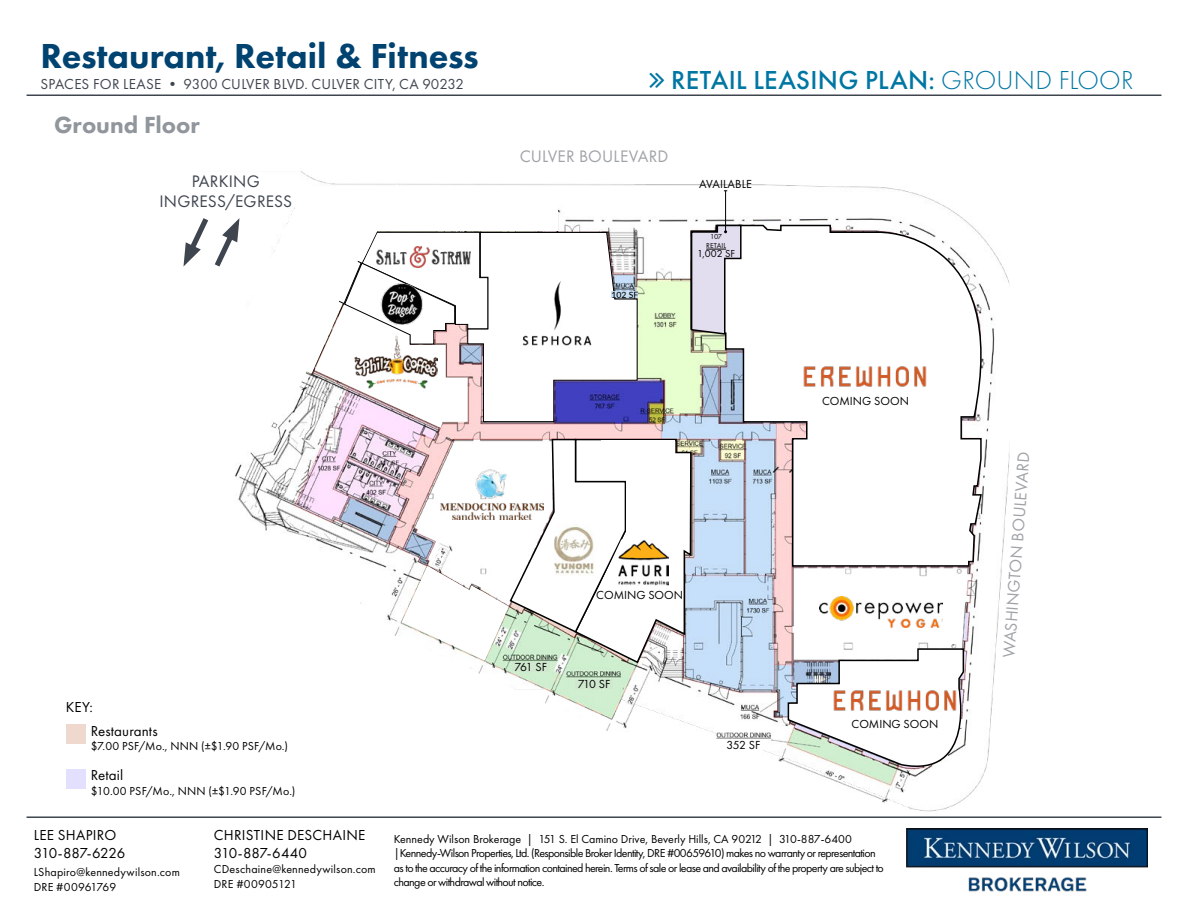
<style>
.page{position:relative;width:1188px;height:918px;background:#fff}
.page>*{position:absolute;margin:0;border:0;box-sizing:border-box;transform-origin:0 0}
.t1{font:800 36px "Futura PT";color:#004270}
.t2{font:500 27px "Futura PT";letter-spacing:.015em;color:#0076a3}
.t3{font:800 24.15px "Futura PT";color:#91969d}
.t4{font:17.25px/20.7px "Futura PT";letter-spacing:.01em;color:#3f454f;text-align:center}
.t5{font:15px/18px "Futura PT";letter-spacing:.01em;color:#000}
.t6{font:15px "Futura PT";letter-spacing:.02em;color:#3f454f}
.t7{font:12.15px "Futura PT";color:#000}
.t8{font:12px/14.4px "Futura PT";letter-spacing:-.05em;color:#000}
.t9{font:12px/15px "Futura PT";letter-spacing:.015em;color:#000}
.t10{font:10.5px "Futura PT";color:#000}
.t11{font:500 8.7px "Lato";color:#000}
.t12{font:7.5px/9px "Futura PT";letter-spacing:.01em;color:#000;text-align:center}
.s1{font-weight:300}
</style>
<div class="page">
<hr style="left:27px;top:94px;width:1134px;height:2px;background:#3f454f">
<img style="left:907px;top:828px;width:241px;height:63px">
<hr style="left:27px;top:816px;width:1134px;height:2px;background:#3f454f">
<img style="left:200px;top:171px;width:809px;height:691px">
<img style="left:819px;top:597px;width:123px;height:31px">
<div style="left:512px;top:662px;width:37px;height:10px;background:#cfe8ce"></div>
<div style="left:576px;top:679px;width:37px;height:9px;background:#cfe8ce"></div>
<div style="left:720px;top:739px;width:47px;height:11px;background:#fff"></div>
<svg style="left:690px;top:224px;width:320px;height:343px"></svg>
<svg style="left:183px;top:184px;width:455px;height:244px"></svg>
<div style="left:340px;top:190px;width:217px;height:41px;background:#fff"></div>
<img style="left:804px;top:366px;width:122px;height:22px">
<svg style="left:402px;top:438px;width:290px;height:226px"></svg>
<div style="left:602px;top:440px;width:73px;height:40px;background:#fff"></div>
<hr style="left:626px;top:477px;width:4px;height:68px;background:#fff">
<img style="left:554px;top:524px;width:41px;height:51px">
<img style="left:619px;top:539px;width:49px;height:47px">
<div style="left:91px;top:724px;width:249px;height:37px;background:#fff"></div>
<div style="left:91px;top:769px;width:249px;height:26px;background:#fff"></div>
<div style="left:66px;top:724px;width:20px;height:19px;background:#efd9cf"></div>
<div style="left:66px;top:769px;width:20px;height:19px;background:#e2dfff"></div>
<svg style="left:787px;top:648px;width:189px;height:131px"></svg>
<img style="left:834px;top:690px;width:122px;height:22px">
<hr style="left:725px;top:191px;width:1px;height:41px;background:#000">
<svg style="left:690px;top:224px;width:52px;height:112px"></svg>
<h1 class="t1" style="left:40px;top:33px;width:440px">Restaurant, Retail &amp; Fitness</h1>
<p class="t6" style="left:41px;top:75px;width:425px">SPACES FOR LEASE • 9300 CULVER BLVD. CULVER CITY, CA 90232</p>
<h3 class="t3" style="left:54px;top:110px;width:147px">Ground Floor</h3>
<h3 class="t4" style="left:159px;top:170px;width:134px">PARKING<br>INGRESS/EGRESS</h3>
<h2 class="t2" style="left:671px;top:64px;width:464px">RETAIL LEASING PLAN: <span class="s1">GROUND FLOOR</span></h2>
<h3 class="t4" style="left:519px;top:146px;width:151px">CULVER BOULEVARD</h3>
<p class="t11" style="left:612px;top:288px;width:28px">102 SF</p>
<p class="t7" style="left:699px;top:177px;width:54px">AVAILABLE</p>
<p class="t12" style="left:706px;top:232px;width:21px">107<br>RETAIL</p>
<p class="t10" style="left:697px;top:248px;width:39px">1,002 SF</p>
<p class="t5" style="left:66px;top:697px;width:29px">KEY:</p>
<p class="t5" style="left:91px;top:722px;width:68px">Restaurants</p>
<p class="t9" style="left:91px;top:739px;width:199px">$7.00 PSF/Mo., NNN (±$1.90 PSF/Mo.)</p>
<p class="t5" style="left:91px;top:766px;width:34px">Retail</p>
<p class="t9" style="left:91px;top:783px;width:206px">$10.00 PSF/Mo., NNN (±$1.90 PSF/Mo.)</p>
<p class="t7" style="left:822px;top:394px;width:88px">COMING SOON</p>
<p class="t7" style="left:514px;top:660px;width:34px">761 SF</p>
<p class="t7" style="left:596px;top:587px;width:88px">COMING SOON</p>
<p class="t7" style="left:578px;top:677px;width:34px">710 SF</p>
<p class="t7" style="left:727px;top:737px;width:35px">352 SF</p>
<p class="t7" style="left:867px;top:713px;width:46px">2,483 SF</p>
<p class="t7" style="left:852px;top:717px;width:88px">COMING SOON</p>
<h3 class="t4" style="left:999px;top:657px;width:208px;rotate:-86deg">WASHINGTON BOULEVARD</h3>
<p class="t5" style="left:34px;top:826px;width:93px">LEE SHAPIRO<br>310-887-6226</p>
<p class="t9" style="left:34px;top:864px;width:148px">LShapiro@kennedywilson.com<br>DRE #00961769</p>
<p class="t5" style="left:214px;top:826px;width:153px">CHRISTINE DESCHAINE<br>310-887-6440</p>
<p class="t9" style="left:214px;top:861px;width:164px">CDeschaine@kennedywilson.com<br>DRE #00905121</p>
<p class="t8" style="left:394px;top:831px;width:492px">Kennedy Wilson Brokerage | 151 S. El Camino Drive, Beverly Hills, CA 90212 | 310-887-6400 |Kennedy-Wilson Properties, Ltd. (Responsible Broker Identity, DRE #00659610) makes no warranty or representation as to the accuracy of the information contained herein. Terms of sale or lease and availability of the property are subject to change or withdrawal without notice.</p>
</div>
